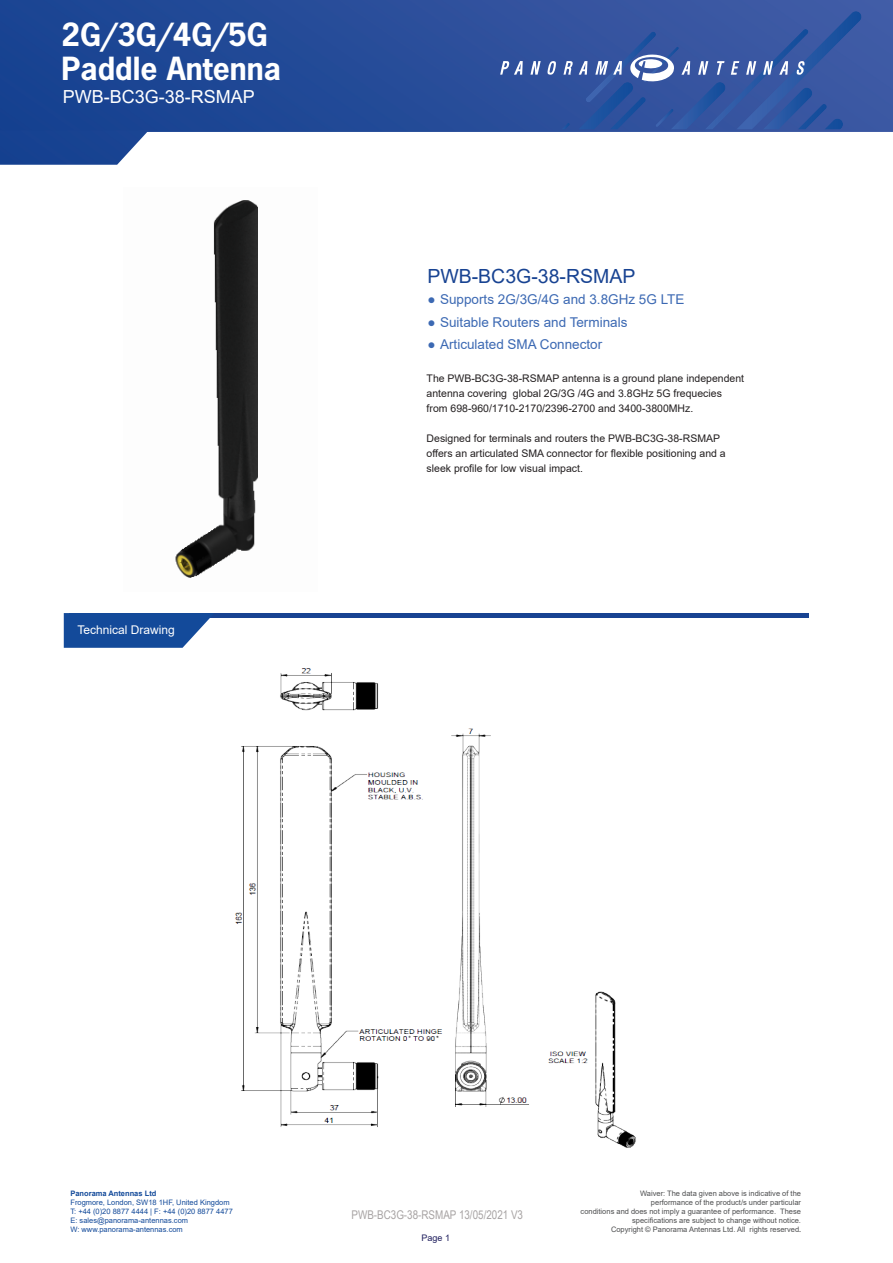
<style>
.page{position:relative;width:893px;height:1263px;background:#fff}
.page>*{position:absolute;margin:0;border:0;box-sizing:border-box;transform-origin:0 0}
.t1{font:700 30px/34.2px "News Gothic Std";color:#fff}
.t2{font:19.5px "Arial";color:#184392}
.t3{font:18px "Arial";color:#fff}
.t4{font:13.5px "Arial";color:#3c69b3}
.t5{font:12px "Arial Narrow";color:#a7a3a3}
.t6{font:12px "Arial";color:#fff}
.t7{font:10.5px/15px "Arial";color:#231f20}
.t8{font:9px "Arial";color:#201f5e}
.t9{font:7.5px/9px "Arial";color:#4e4f50;text-align:right}
.t10{font:7.5px/9px "Arial";color:#134a9a}
.t11{font:700 7.5px "Arial";color:#134a9a}
.s1{font-family:"Myriad Pro";font-size:9px}
</style>
<div class="page">
<img style="left:0;top:0;width:893px;height:131px">
<svg style="left:547px;top:11px;width:315px;height:119px;background:#3b5ba4"></svg>
<svg style="left:530px;top:61px;width:11px;height:14px"></svg>
<svg style="left:500px;top:60px;width:23px;height:15px"></svg>
<img style="left:0;top:130px;width:149px;height:35px">
<hr style="left:69px;top:613px;width:739px;height:4px;background:#184392">
<svg style="left:64px;top:613px;width:150px;height:35px"></svg>
<img style="left:175px;top:200px;width:83px;height:378px">
<img style="left:235px;top:668px;width:401px;height:480px">
<h1 class="t1" style="left:62px;top:20px;width:221px">2G/3G/4G/5G<br>Paddle Antenna</h1>
<h3 class="t3" style="left:63px;top:87px;width:194px">PWB-BC3G-38-RSMAP</h3>
<p class="t6" style="left:78px;top:621px;width:99px">Technical Drawing</p>
<h2 class="t2" style="left:427px;top:269px;width:210px">PWB-BC3G-38-RSMAP</h2>
<p class="t4" style="left:427px;top:290px;width:259px">● Supports 2G/3G/4G and 3.8GHz 5G LTE</p>
<p class="t4" style="left:427px;top:313px;width:202px">● Suitable Routers and Terminals</p>
<p class="t4" style="left:427px;top:335px;width:176px">● Articulated SMA Connector</p>
<p class="t7" style="left:427px;top:372px;width:319px">The PWB-BC3G-38-RSMAP antenna is a ground plane independent antenna covering global 2G/3G /4G and 3.8GHz 5G frequecies from 698-960/1710-2170/2396-2700 and 3400-3800MHz.</p>
<p class="t7" style="left:427px;top:432px;width:301px">Designed for terminals and routers the PWB-BC3G-38-RSMAP offers an articulated SMA connector for flexible positioning and a sleek profile for low visual impact.</p>
<p class="t11" style="left:70px;top:1189px;width:87px">Panorama Antennas Ltd</p>
<p class="t10" style="left:70px;top:1199px;width:164px">Frogmore, London, SW18 1HF, United Kingdom T: +44 (0)20 8877 4444 | F: +44 (0)20 8877 4477<br>E: sales@panorama-antennas.com<br>W: www.panorama-antennas.com</p>
<p class="t5" style="left:351px;top:1208px;width:173px">PWB-BC3G-38-RSMAP 13/05/2021 V3</p>
<p class="t8" style="left:421px;top:1234px;width:30px">Page 1</p>
<p class="t9" style="left:581px;top:1190px;width:222px">Waiver: The data given above is indicative of the<br>performance of the product/s under particular<br>conditions and does not imply a guarantee of performance. These specifications are subject to change without notice.<br>Copyright © Panorama Antennas Ltd. All rights reserved<span class="s1">.</span></p>
</div>
